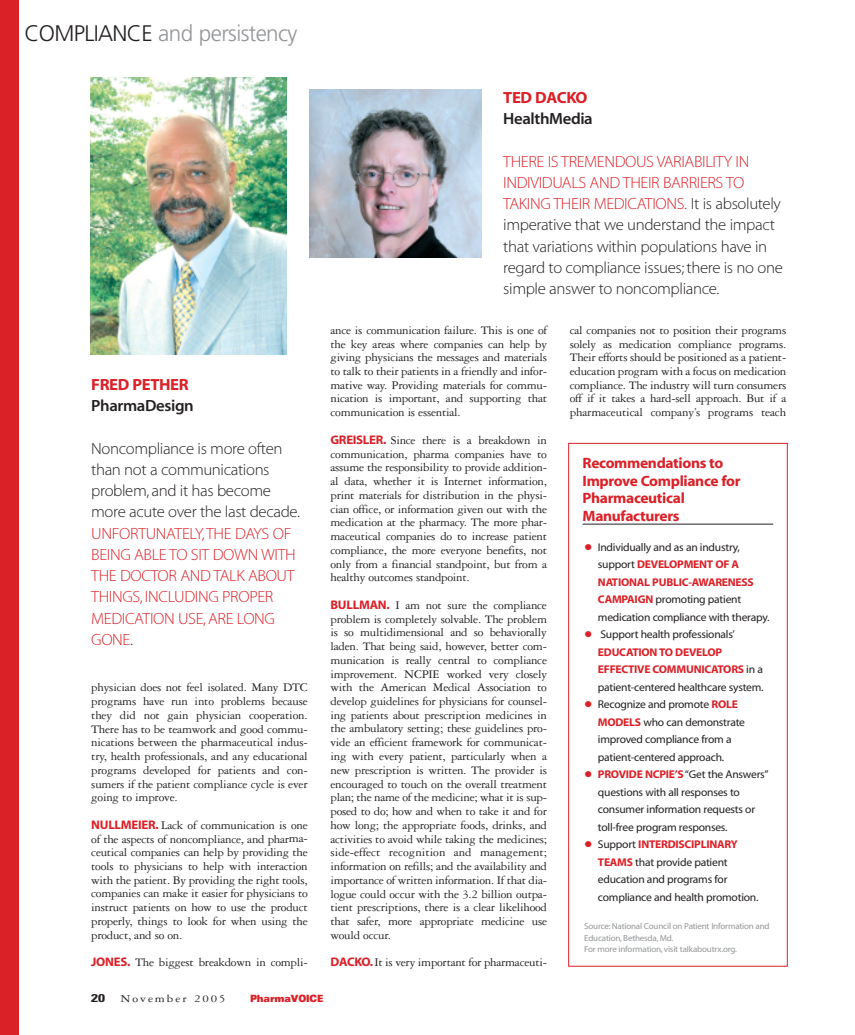
<style>
.page{position:relative;width:855px;height:1035px;background:#fff}
.page>*{position:absolute;margin:0;border:0;box-sizing:border-box;transform-origin:0 0}
.t1{font:300 22.5px "Frutiger";letter-spacing:-.03em;color:#939598}
.t2{font:16.25px/21.2px "Myriad MM.215.600";letter-spacing:-.02em;color:#231f20}
.t3{font:16.25px/21.2px "Myriad MM.215.600";letter-spacing:-.02em;color:#da2128}
.t4{font:16.25px "Myriad MM.565.600";letter-spacing:-.02em;color:#231f20}
.t5{font:16.25px "Myriad MM.700.600";letter-spacing:-.02em;color:#da2128}
.t6{font:15px/17.5px "Myriad MM.700.600";letter-spacing:-.02em;color:#da2128}
.t7{font:12.5px/13.8px "Garamond Three";letter-spacing:-.02em;color:#231f20;text-align:justify}
.t8{font:11.25px/17.5px "Myriad MM.400.600";letter-spacing:-.02em;color:#231f20}
.t9{font:11.25px/17.5px "Myriad MM.700.600";letter-spacing:-.02em;color:#da2128}
.t10{font:11.25px "Garamond Three";letter-spacing:.15em;color:#231f20;scale:1.15 1}
.t11{font:700 condensed 11.25px "Univers";color:#231f20;scale:1.4 1}
.t12{font:900 expanded 10px "Univers";letter-spacing:-.015em;color:#da2128;scale:.75 1}
.t13{font:8.75px/11.2px "Myriad MM.400.600";letter-spacing:-.02em;color:#939598}
.s1{color:#231f20}
.s2{font-family:"Myriad MM.700.600";color:#da2128}
.s3{color:#da2128}
.s4{font-size:28.75px;color:#da2128}
.s5{font-family:"Myriad MM.400.600";color:#231f20}
.s6{font-family:"Myriad MM.400.600";font-size:28.75px}
</style>
<div class="page">
<div style="left:0;top:0;width:19px;height:1035px;background:#da2128"></div>
<img style="left:309px;top:90px;width:173px;height:167px">
<img style="left:90px;top:77px;width:196px;height:277px">
<hr style="left:583px;top:524px;width:190px;height:1px;background:#231f20">
<h1 class="t1" style="left:24px;top:24px;width:275px"><span class="s1">COMPLIANCE</span> and persistency</h1>
<h2 class="t5" style="left:91px;top:378px;width:99px">FRED PETHER</h2>
<h2 class="t4" style="left:91px;top:400px;width:104px">PharmaDesign</h2>
<h2 class="t2" style="left:91px;top:439px;width:210px">Noncompliance is more often than not a communications problem, and it has become more acute over the last decade.</h2>
<h2 class="t3" style="left:91px;top:524px;width:206px">UNFORTUNATELY,THE DAYS OF<br>BEING ABLE TO SIT DOWN WITH<br>THE DOCTOR AND TALK ABOUT<br>THINGS, INCLUDING PROPER<br>MEDICATION USE,ARE LONG<br>GONE<span class="s1">.</span></h2>
<p class="t7" style="left:91px;top:682px;width:218px">physician does not feel isolated. Many DTC programs have run into problems because they did not gain physician cooperation.<br>There has to be teamwork and good commu&shy;nications between the pharmaceutical indus&shy;try, health professionals, and any educational programs developed for patients and con&shy;sumers if the patient compliance cycle is ever going to improve.</p>
<p class="t7" style="left:91px;top:819px;width:218px"><span class="s2">NULLMEIER.</span> Lack of communication is one of the aspects of noncompliance, and pharma&shy;ceutical companies can help by providing the tools to physicians to help with interaction with the patient. By providing the right tools, companies can make it easier for physicians to instruct patients on how to use the product properly, things to look for when using the product, and so on.</p>
<p class="t7" style="left:91px;top:957px;width:218px"><span class="s2">JONES.</span> The biggest breakdown in compli-</p>
<h2 class="t5" style="left:503px;top:91px;width:86px">TED DACKO</h2>
<h2 class="t4" style="left:503px;top:113px;width:91px">HealthMedia</h2>
<p class="t2" style="left:503px;top:152px;width:281px"><span class="s3">THERE IS TREMENDOUS VARIABILITY IN INDIVIDUALS AND THEIR BARRIERS TO TAKING THEIR MEDICATIONS.</span> It is absolutely imperative that we understand the impact that variations within populations have in regard to compliance issues; there is no one simple answer to noncompliance.</p>
<p class="t7" style="left:330px;top:324px;width:218px">ance is communication failure. This is one of the key areas where companies can help by giving physicians the messages and materials to talk to their patients in a friendly and infor&shy;mative way. Providing materials for commu&shy;nication is important, and supporting that communication is essential.</p>
<p class="t7" style="left:330px;top:434px;width:218px"><span class="s2">GREISLER.</span> Since there is a breakdown in communication, pharma companies have to assume the responsibility to provide addition&shy;al data, whether it is Internet information, print materials for distribution in the physi&shy;cian office, or information given out with the medication at the pharmacy. The more phar&shy;maceutical companies do to increase patient compliance, the more everyone benefits, not only from a financial standpoint, but from a healthy outcomes standpoint.</p>
<p class="t7" style="left:330px;top:599px;width:218px"><span class="s2">BULLMAN.</span> I am not sure the compliance problem is completely solvable. The problem is so multidimensional and so behaviorally laden. That being said, however, better com&shy;munication is really central to compliance improvement. NCPIE worked very closely with the American Medical Association to develop guidelines for physicians for counsel&shy;ing patients about prescription medicines in the ambulatory setting; these guidelines pro&shy;vide an efficient framework for communicat&shy;ing with every patient, particularly when a new prescription is written. The provider is encouraged to touch on the overall treatment plan; the name of the medicine; what it is sup&shy;posed to do; how and when to take it and for how long; the appropriate foods, drinks, and activities to avoid while taking the medicines; side-effect recognition and management; information on refills; and the availability and importance of written information. If that dia&shy;logue could occur with the 3.2 billion outpa&shy;tient prescriptions, there is a clear likelihood that safer, more appropriate medicine use would occur.</p>
<p class="t7" style="left:330px;top:957px;width:218px"><span class="s2">DACKO.</span>It is very important for pharmaceuti-</p>
<p class="t7" style="left:570px;top:324px;width:218px">cal companies not to position their programs solely as medication compliance programs.<br>Their efforts should be positioned as a patient&shy;education program with a focus on medication compliance. The industry will turn consumers off if it takes a hard-sell approach. But if a pharmaceutical company’s programs teach</p>
<p class="t6" style="left:583px;top:456px;width:160px">Recommendations to<br>Improve Compliance for<br>Pharmaceutical<br>Manufacturers</p>
<p class="t8" style="left:584px;top:539px;width:157px"><span class="s4">•</span> Individually and as an industry,</p>
<p class="t9" style="left:598px;top:557px;width:157px"><span class="s5">support</span> DEVELOPMENT OF A<br>NATIONAL PUBLIC-AWARENESS</p>
<p class="t8" style="left:598px;top:592px;width:173px"><span class="s2">CAMPAIGN</span> promoting patient medication compliance with therapy.</p>
<p class="t8" style="left:584px;top:627px;width:152px"><span class="s4">•</span> Support health professionals’</p>
<p class="t9" style="left:598px;top:644px;width:167px">EDUCATION TO DEVELOP<br>EFFECTIVE COMMUNICATORS <span class="s5">in a</span></p>
<p class="t8" style="left:598px;top:679px;width:167px">patient-centered healthcare system.</p>
<p class="t8" style="left:598px;top:697px;width:149px;text-indent:-14px"><span class="s4">•</span> Recognize and promote <span class="s2">ROLE<br>MODELS</span> who can demonstrate improved compliance from a patient-centered approach.</p>
<p class="t8" style="left:598px;top:767px;width:172px;text-indent:-14px"><span class="s4">•</span> <span class="s2">PROVIDE NCPIE’S</span>“Get the Answers” questions with all responses to consumer information requests or toll-free program responses.</p>
<p class="t9" style="left:584px;top:837px;width:155px"><span class="s6">•</span> <span class="s5">Support</span> INTERDISCIPLINARY</p>
<p class="t8" style="left:598px;top:854px;width:162px"><span class="s2">TEAMS</span> that provide patient education and programs for compliance and health promotion.</p>
<p class="t13" style="left:584px;top:922px;width:187px">Source: National Council on Patient Information and<br>Education, Bethesda, Md.<br>For more information, visit talkaboutrx.org.</p>
<p class="t11" style="left:91px;top:994px;width:11px">20</p>
<p class="t10" style="left:121px;top:995px;width:93px">November 2005</p>
<p class="t12" style="left:250px;top:995px;width:99px">PharmaVOICE</p>
</div>
